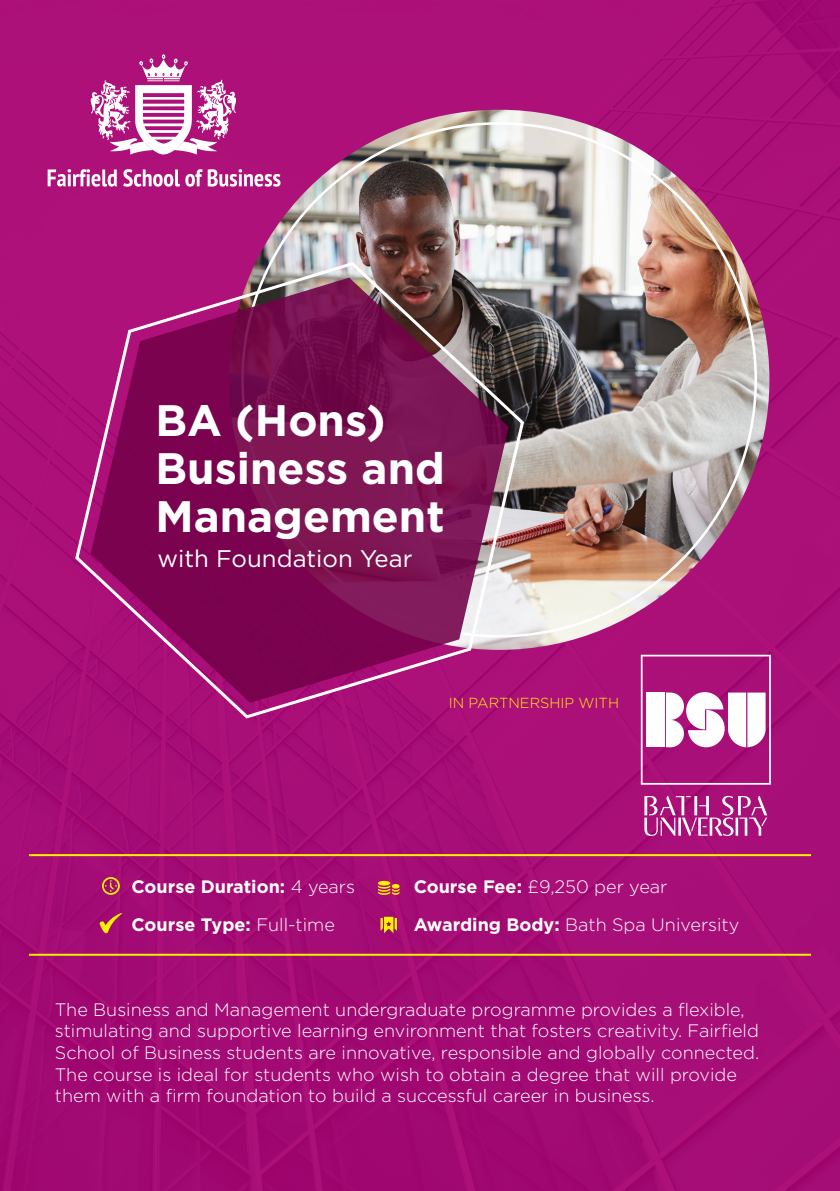
<style>
.page{position:relative;width:840px;height:1191px;background:#fff}
.page>*{position:absolute;margin:0;border:0;box-sizing:border-box;transform-origin:0 0}
.t1{font:700 44px/48px "Gotham";color:#fff}
.t2{font:24px "Gotham";color:#fff}
.t3{font:300 18px/21.6px "Gotham";color:#fff}
.t4{font:700 18px "Gotham";color:#fff}
.t5{font:300 14.6px "Gotham";color:#fff101}
.s1{font-weight:300}
.s2{font-weight:700}
</style>
<div class="page">
<div style="left:0;top:0;width:839px;height:1191px;background:#a80e78"></div>
<img style="left:229px;top:110px;width:540px;height:540px;border-radius:270px">
<svg style="left:73px;top:260px;width:452px;height:461px;background:#8b2063"></svg>
<svg style="left:91px;top:54px;width:145px;height:101px"></svg>
<svg style="left:48px;top:169px;width:69px;height:18px"></svg>
<svg style="left:123px;top:169px;width:157px;height:18px"></svg>
<svg style="left:102px;top:877px;width:18px;height:18px"></svg>
<svg style="left:377px;top:881px;width:22px;height:14px"></svg>
<svg style="left:100px;top:912px;width:22px;height:23px"></svg>
<svg style="left:380px;top:916px;width:17px;height:17px"></svg>
<hr style="left:29px;top:854px;width:781px;height:2px;background:#fff101">
<hr style="left:29px;top:953px;width:781px;height:2px;background:#fff101">
<svg style="left:640px;top:654px;width:130px;height:130px"></svg>
<svg style="left:644px;top:796px;width:122px;height:40px"></svg>
<h1 class="t1" style="left:155px;top:396px;width:291px">BA (Hons)<br>Business and<br>Management</h1>
<h2 class="t2" style="left:157px;top:543px;width:256px">with Foundation Year</h2>
<p class="t5" style="left:448px;top:693px;width:172px">IN PARTNERSHIP WITH</p>
<p class="t4" style="left:131px;top:874px;width:225px">Course Duration: <span class="s1">4 years</span></p>
<p class="t3" style="left:413px;top:875px;width:255px"><span class="s2">Course Fee:</span> £9,250 per year</p>
<p class="t4" style="left:131px;top:912px;width:205px">Course Type: <span class="s1">Full-time</span></p>
<p class="t3" style="left:413px;top:913px;width:327px"><span class="s2">Awarding Body:</span> Bath Spa University</p>
<p class="t3" style="left:55px;top:998px;width:705px">The Business and Management undergraduate programme provides a flexible, stimulating and supportive learning environment that fosters creativity. Fairfield School of Business students are innovative, responsible and globally connected.<br>The course is ideal for students who wish to obtain a degree that will provide them with a firm foundation to build a successful career in business.</p>
</div>
